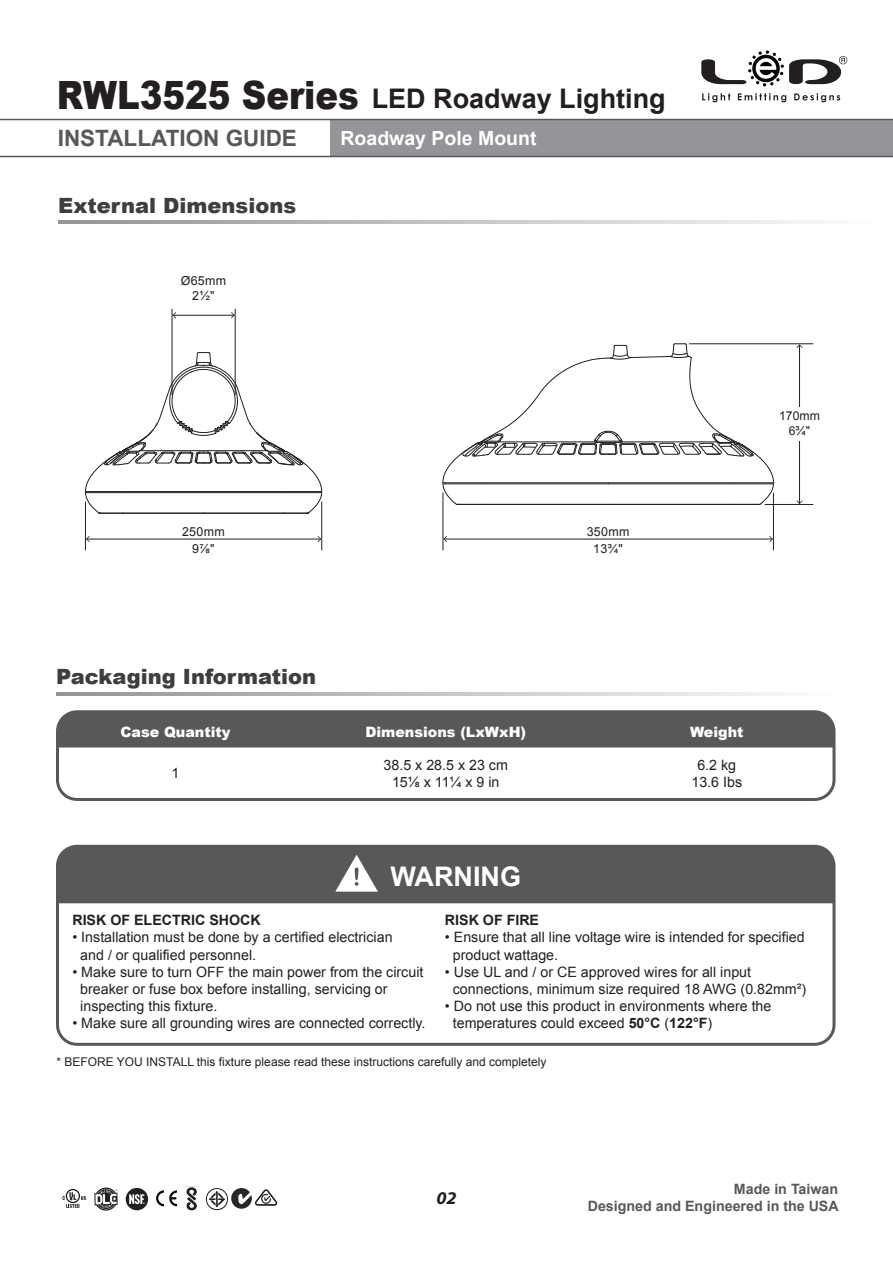
<style>
.page{position:relative;width:893px;height:1263px;background:#fff}
.page>*{position:absolute;margin:0;border:0;box-sizing:border-box;transform-origin:0 0}
.t1{font:700 27px "Arial";color:#231f20}
.t2{font:700 27px "Arial";color:#fff}
.t3{font:700 22.5px "Arial";color:#57585a}
.t4{font:900 21px "Arial";color:#3e3e3f}
.t5{font:700 19.5px "Arial";color:#fff}
.t6{font:italic 700 18px "Myriad Pro";color:#231f20;scale:1.04 1}
.t7{font:14.25px/17.1px "Arial";color:#231f20}
.t8{font:700 14.25px/17.1px "Arial";color:#57585a;text-align:right}
.t9{font:900 14.25px "Arial";color:#fff}
.t10{font:700 14.25px "Arial";color:#231f20}
.t11{font:12.45px "Arial";letter-spacing:.025em;color:#231f20}
.t12{font:12.3px/14.7px "Arial";color:#231f20;text-align:center}
.t13{font:12px "Arial";color:#231f20}
.s1{font-weight:900;font-size:39px}
.s2{font-weight:700}
</style>
<div class="page">
<div style="left:331px;top:119px;width:562px;height:37px;background:#939598"></div>
<hr style="left:0;top:119px;width:893px;height:1px;background:#57585a">
<hr style="left:0;top:156px;width:893px;height:1px;background:#57585a">
<div style="left:56px;top:845px;width:779px;height:201px;background:#57585a;border-radius:21px"></div>
<div style="left:59px;top:903px;width:773px;height:140px;background:#fff"></div>
<svg style="left:335px;top:855px;width:43px;height:37px"></svg>
<div style="left:56px;top:710px;width:779px;height:91px;background:#57585a;border-radius:21px"></div>
<div style="left:59px;top:747px;width:773px;height:51px;background:#fff"></div>
<svg style="left:56px;top:692px;width:720px;height:3px"></svg>
<svg style="left:58px;top:221px;width:757px;height:3px"></svg>
<hr style="left:172px;top:309px;width:1px;height:86px;background:#231f20">
<hr style="left:235px;top:309px;width:1px;height:86px;background:#231f20">
<hr style="left:173px;top:315px;width:61px;height:1px;background:#231f20">
<svg style="left:231px;top:312px;width:4px;height:6px"></svg>
<svg style="left:172px;top:312px;width:4px;height:6px"></svg>
<hr style="left:321px;top:502px;width:1px;height:48px;background:#231f20">
<hr style="left:85px;top:502px;width:1px;height:48px;background:#231f20">
<hr style="left:87px;top:539px;width:233px;height:1px;background:#231f20">
<svg style="left:86px;top:536px;width:4px;height:6px"></svg>
<svg style="left:317px;top:536px;width:4px;height:6px"></svg>
<hr style="left:773px;top:493px;width:1px;height:57px;background:#231f20">
<hr style="left:443px;top:493px;width:1px;height:57px;background:#231f20">
<hr style="left:444px;top:539px;width:328px;height:1px;background:#231f20">
<svg style="left:443px;top:536px;width:4px;height:6px"></svg>
<svg style="left:769px;top:536px;width:4px;height:6px"></svg>
<hr style="left:799px;top:345px;width:1px;height:158px;background:#231f20">
<svg style="left:796px;top:500px;width:7px;height:4px"></svg>
<svg style="left:796px;top:344px;width:7px;height:4px"></svg>
<svg style="left:85px;top:352px;width:237px;height:162px"></svg>
<div style="left:793px;top:407px;width:13px;height:34px;background:#fff"></div>
<hr style="left:689px;top:343px;width:124px;height:1px;background:#231f20">
<hr style="left:765px;top:504px;width:48px;height:1px;background:#231f20">
<svg style="left:442px;top:343px;width:332px;height:162px"></svg>
<svg style="left:701px;top:50px;width:146px;height:37px"></svg>
<svg style="left:702px;top:93px;width:28px;height:9px"></svg>
<svg style="left:738px;top:93px;width:48px;height:9px"></svg>
<svg style="left:794px;top:93px;width:46px;height:9px"></svg>
<svg style="left:66px;top:1189px;width:14px;height:14px"></svg>
<svg style="left:67px;top:1190px;width:12px;height:12px"></svg>
<svg style="left:62px;top:1192px;width:24px;height:16px"></svg>
<svg style="left:156px;top:1190px;width:21px;height:16px"></svg>
<svg style="left:94px;top:1187px;width:24px;height:24px"></svg>
<svg style="left:126px;top:1188px;width:22px;height:22px"></svg>
<svg style="left:186px;top:1187px;width:11px;height:23px"></svg>
<svg style="left:205px;top:1188px;width:72px;height:23px"></svg>
<h1 class="t1" style="left:57px;top:81px;width:611px"><span class="s1">RWL3525 Series</span> LED Roadway Lighting</h1>
<h3 class="t5" style="left:340px;top:125px;width:198px">Roadway Pole Mount</h3>
<h2 class="t3" style="left:58px;top:124px;width:241px">INSTALLATION GUIDE</h2>
<h3 class="t4" style="left:58px;top:190px;width:239px">External Dimensions</h3>
<p class="t11" style="left:181px;top:272px;width:47px">Ø65mm</p>
<p class="t11" style="left:192px;top:287px;width:24px">2½"</p>
<p class="t11" style="left:182px;top:523px;width:44px">250mm</p>
<p class="t11" style="left:192px;top:540px;width:24px">9⅞"</p>
<p class="t11" style="left:587px;top:523px;width:44px">350mm</p>
<p class="t11" style="left:593px;top:540px;width:31px">13¾"</p>
<p class="t12" style="left:779px;top:409px;width:42px">170mm<br>6¾"</p>
<h3 class="t4" style="left:56px;top:662px;width:262px">Packaging Information</h3>
<p class="t9" style="left:120px;top:721px;width:112px">Case Quantity</p>
<p class="t9" style="left:365px;top:721px;width:162px">Dimensions (LxWxH)</p>
<p class="t9" style="left:690px;top:721px;width:55px">Weight</p>
<p class="t7" style="left:172px;top:765px;width:9px">1</p>
<p class="t7" style="left:384px;top:756px;width:126px;text-align:center">38.5 x 28.5 x 23 cm<br>15⅛ x 11¼ x 9 in</p>
<p class="t7" style="left:691px;top:756px;width:52px;text-align:center">6.2 kg<br>13.6 Ibs</p>
<h1 class="t2" style="left:391px;top:859px;width:132px">WARNING</h1>
<p class="t10" style="left:445px;top:911px;width:96px">RISK OF FIRE</p>
<p class="t7" style="left:453px;top:929px;width:353px;text-indent:-8px">• Ensure that all line voltage wire is intended for specified product wattage.</p>
<p class="t7" style="left:453px;top:963px;width:355px;text-indent:-8px">• Use UL and / or CE approved wires for all input connections, minimum size required 18 AWG (0.82mm²)</p>
<p class="t7" style="left:453px;top:997px;width:320px;text-indent:-8px">• Do not use this product in environments where the temperatures could exceed <span class="s2">50°C</span> (<span class="s2">122°F</span>)</p>
<p class="t13" style="left:56px;top:1054px;width:491px">* BEFORE YOU INSTALL this fixture please read these instructions carefully and completely</p>
<p class="t10" style="left:72px;top:911px;width:190px">RISK OF ELECTRIC SHOCK</p>
<p class="t7" style="left:80px;top:929px;width:314px;text-indent:-8px">• Installation must be done by a certified electrician and / or qualified personnel.</p>
<p class="t7" style="left:80px;top:963px;width:345px;text-indent:-8px">• Make sure to turn OFF the main power from the circuit breaker or fuse box before installing, servicing or inspecting this fixture.</p>
<p class="t7" style="left:72px;top:1014px;width:355px">• Make sure all grounding wires are connected correctly.</p>
<p class="t6" style="left:436px;top:1186px;width:21px">02</p>
<p class="t8" style="left:588px;top:1181px;width:253px">Made in Taiwan<br>Designed and Engineered in the USA</p>
</div>
